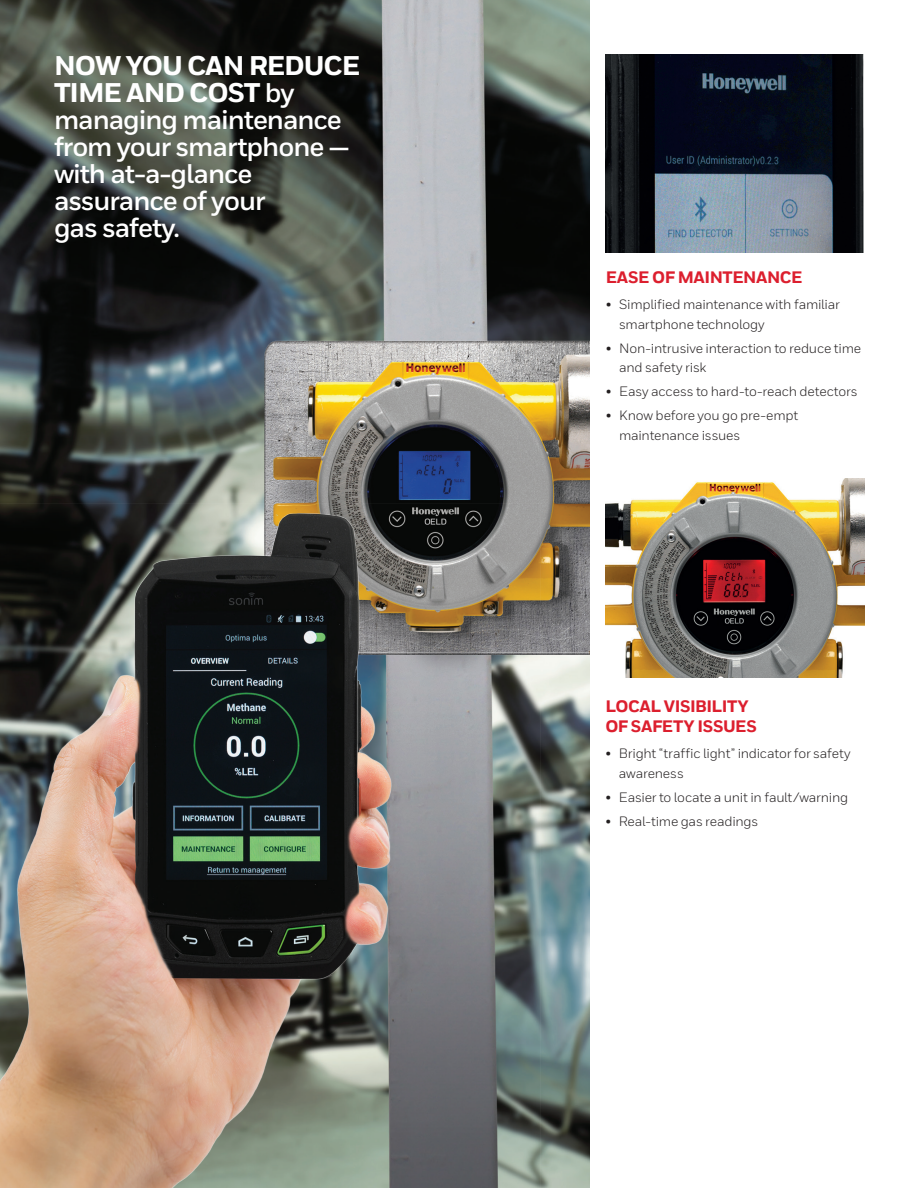
<style>
.page{position:relative;width:918px;height:1188px;background:#fff}
.page>*{position:absolute;margin:0;border:0;box-sizing:border-box;transform-origin:0 0}
.t1{font:700 27px/27px "Honeywell Sans";letter-spacing:-.04em;color:#fff}
.t2{font:800 16.5px/19.5px "Honeywell Sans TT";letter-spacing:-.025em;color:#dc1f2e}
.t3{font:13.5px/19.5px "Honeywell Sans TT";letter-spacing:-.015em;color:#231f20}
.s1{font-weight:800}
</style>
<div class="page">
<img style="left:0;top:0;width:589px;height:1188px">
<img style="left:0;top:503px;width:540px;height:685px">
<img style="left:605px;top:54px;width:259px;height:199px">
<img style="left:605px;top:478px;width:259px;height:199px">
<h1 class="t1" style="left:54px;top:53px;width:308px"><span class="s1">NOW YOU CAN REDUCE<br>TIME AND COST</span> by managing maintenance from your smartphone — with at-a-glance assurance of your<br>gas safety.</h1>
<p class="t2" style="left:606px;top:268px;width:198px">EASE OF MAINTENANCE</p>
<p class="t3" style="left:619px;top:295px;width:222px;text-indent:-14px">• Simplified maintenance with familiar smartphone technology</p>
<p class="t3" style="left:619px;top:338px;width:244px;text-indent:-14px">• Non-intrusive interaction to reduce time and safety risk</p>
<p class="t3" style="left:606px;top:382px;width:254px">• Easy access to hard-to-reach detectors</p>
<p class="t3" style="left:619px;top:406px;width:181px;text-indent:-14px">• Know before you go pre-empt maintenance issues</p>
<p class="t2" style="left:605px;top:698px;width:153px">LOCAL VISIBILITY<br>OF SAFETY ISSUES</p>
<p class="t3" style="left:619px;top:744px;width:233px;text-indent:-14px">• Bright “traffic light” indicator for safety awareness</p>
<p class="t3" style="left:605px;top:787px;width:244px">• Easier to locate a unit in fault/warning</p>
<p class="t3" style="left:605px;top:812px;width:154px">• Real-time gas readings</p>
</div>
